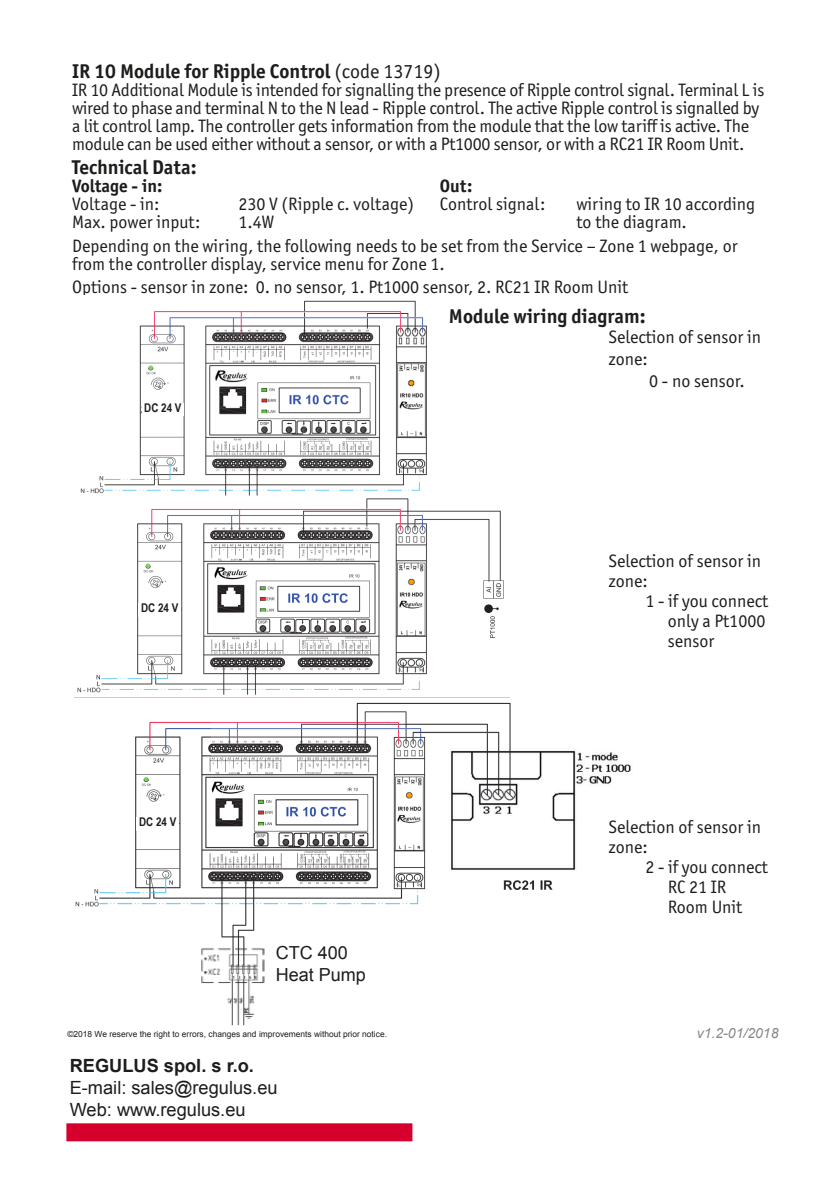
<style>
.page{position:relative;width:840px;height:1191px;background:#fff}
.page>*{position:absolute;margin:0;border:0;box-sizing:border-box;transform-origin:0 0}
.t1{font:700 20px "Officina Sans ITC Pro";color:#1d1d1b}
.t2{font:20px/24px "Arial";color:#1d1d1b}
.t3{font:18.2px "Arial";color:#1d1d1b}
.t4{font:700 18.2px "Arial";color:#1d1d1b}
.t5{font:18px/20px "Officina Sans ITC Pro";color:#1d1d1b}
.t6{font:700 18px "Officina Sans ITC Pro";color:#1d1d1b}
.t7{font:18px "Arial";color:#1d1d1b}
.t8{font:italic 14px "Arial";color:#878787}
.t9{font:700 12px "Arial Narrow";color:#1d1d1b}
.t10{font:8.4px "Arial";color:#1d1d1b}
.s1{font-weight:400}
</style>
<div class="page">
<img style="left:80px;top:300px;width:347px;height:195px">
<img style="left:75px;top:702px;width:556px;height:324px">
<img style="left:74px;top:498px;width:435px;height:200px">
<div style="left:276px;top:946px;width:130px;height:55px;background:#fff"></div>
<div style="left:142px;top:403px;width:42px;height:13px;background:#fff"></div>
<div style="left:138px;top:603px;width:43px;height:14px;background:#fff"></div>
<div style="left:136px;top:817px;width:43px;height:13px;background:#fff"></div>
<div style="left:66px;top:1123px;width:346px;height:18px;background:#d6002d"></div>
<p class="t1" style="left:72px;top:59px;width:370px">IR 10 Module for Ripple Control <span class="s1">(code 13719)</span></p>
<p class="t5" style="left:72px;top:81px;width:693px;line-height:18px">IR 10 Additional Module is intended for signalling the presence of Ripple control signal. Terminal L is wired to phase and terminal N to the N lead - Ripple control. The active Ripple control is signalled by a lit control lamp. The controller gets information from the module that the low tariff is active. The module can be used either without a sensor, or with a Pt1000 sensor, or with a RC21 IR Room Unit.</p>
<p class="t1" style="left:72px;top:155px;width:126px">Technical Data:</p>
<p class="t6" style="left:72px;top:175px;width:92px">Voltage - in:</p>
<p class="t6" style="left:439px;top:175px;width:34px">Out:</p>
<p class="t5" style="left:72px;top:194px;width:89px">Voltage - in:</p>
<p class="t5" style="left:238px;top:194px;width:177px">230 V (Ripple c. voltage)</p>
<p class="t5" style="left:439px;top:194px;width:107px">Control signal:</p>
<p class="t5" style="left:576px;top:194px;width:180px">wiring to IR 10 according</p>
<p class="t5" style="left:72px;top:212px;width:130px">Max. power input:</p>
<p class="t5" style="left:238px;top:212px;width:37px">1.4W</p>
<p class="t5" style="left:576px;top:212px;width:112px">to the diagram.</p>
<p class="t5" style="left:72px;top:236px;width:666px;line-height:18px">Depending on the wiring, the following needs to be set from the Service – Zone 1 webpage, or from the controller display, service menu for Zone 1.</p>
<p class="t5" style="left:72px;top:277px;width:557px">Options - sensor in zone: 0. no sensor, 1. Pt1000 sensor, 2. RC21 IR Room Unit</p>
<p class="t1" style="left:448px;top:304px;width:198px">Module wiring diagram:</p>
<p class="t5" style="left:608px;top:326px;width:154px;line-height:21.6px">Selection of sensor in zone:</p>
<p class="t5" style="left:649px;top:370px;width:97px">0 - no sensor.</p>
<p class="t9" style="left:144px;top:399px;width:39px">DC 24 V</p>
<p class="t9" style="left:141px;top:599px;width:39px">DC 24 V</p>
<p class="t9" style="left:139px;top:812px;width:39px">DC 24 V</p>
<p class="t7" style="left:276px;top:941px;width:74px">CTC 400</p>
<p class="t7" style="left:276px;top:963px;width:92px">Heat Pump</p>
<p class="t2" style="left:286px;top:947px;width:102px">CTC 400<br>Heat Pump</p>
<p class="t10" style="left:67px;top:1028px;width:321px">©2018 We reserve the right to errors, changes and improvements without prior notice.</p>
<p class="t4" style="left:70px;top:1053px;width:186px">REGULUS spol. s r.o.</p>
<p class="t3" style="left:70px;top:1075px;width:209px">E-mail: sales@regulus.eu</p>
<p class="t3" style="left:70px;top:1097px;width:177px">Web: www.regulus.eu</p>
<p class="t5" style="left:608px;top:551px;width:154px">Selection of sensor in zone:</p>
<p class="t5" style="left:667px;top:591px;width:102px;text-indent:-22px">1 - if you connect only a Pt1000 sensor</p>
<p class="t5" style="left:608px;top:817px;width:154px">Selection of sensor in zone:</p>
<p class="t5" style="left:667px;top:857px;width:102px;text-indent:-22px">2 - if you connect<br>RC 21 IR<br>Room Unit</p>
<p class="t8" style="left:696px;top:1024px;width:83px">v1.2-01/2018</p>
</div>
